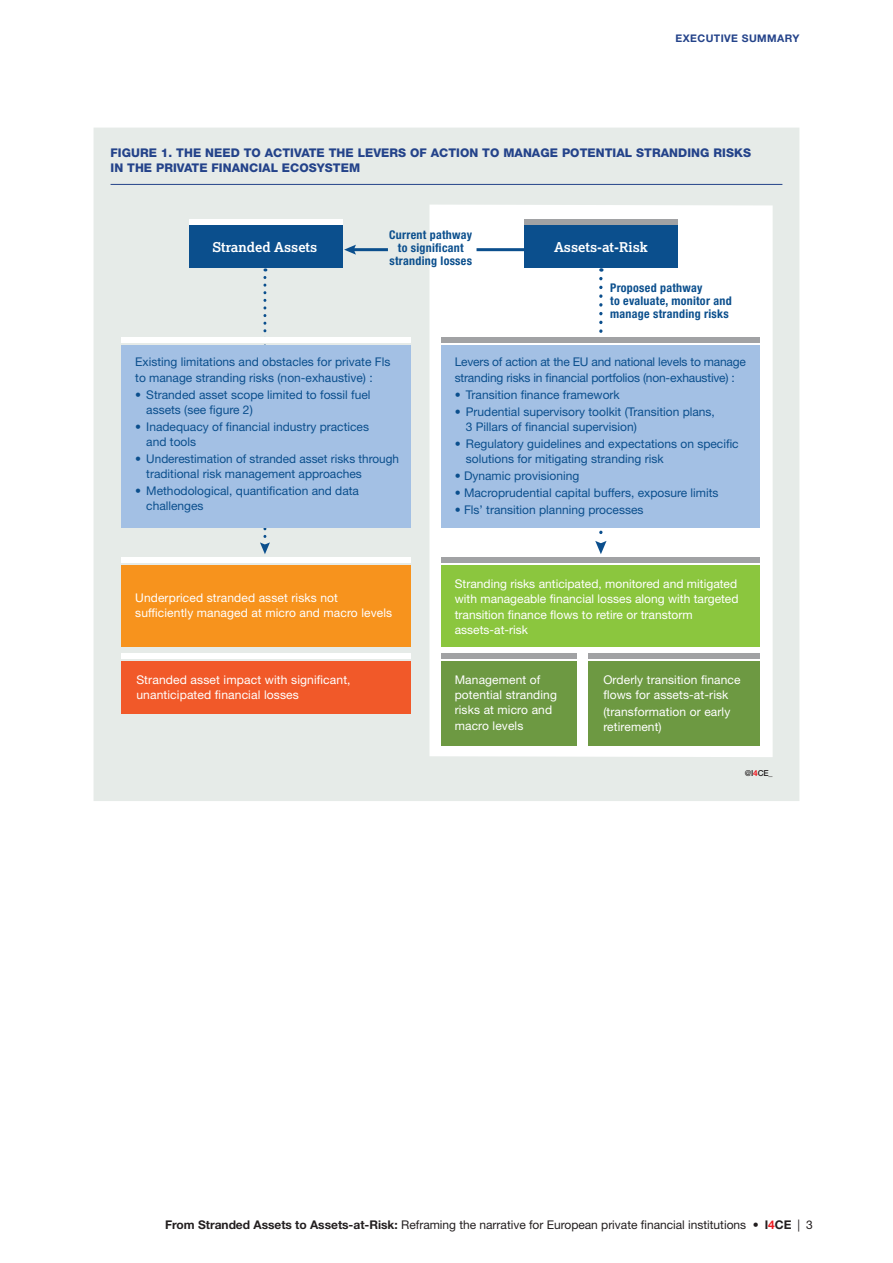
<style>
.page{position:relative;width:893px;height:1263px;background:#fff}
.page>*{position:absolute;margin:0;border:0;box-sizing:border-box;transform-origin:0 0}
.t1{font:700 13.5px "Lexia Da Ma";color:#fff}
.t2{font:12px/15.3px "Helvetica Neue LT Std";color:#0b4f8d}
.t3{font:12px/15.3px "Helvetica Neue LT Std";letter-spacing:.01em;color:#fff}
.T_imports_bleuLogo100{font:800 12px/14.2px "Helvetica Neue LT Std";letter-spacing:.005em;color:#24438a}
.t4{font:12px "Helvetica Neue LT Std";color:#231f20}
.t5{font:700 condensed 12px/12.8px "Helvetica Neue LT Std";letter-spacing:.02em;color:#0b4f8d;text-align:center}
.t6{font:700 10.5px "Helvetica Neue LT Std";color:#24438a}
.t7{font:500 8.25px "Helvetica Neue LT Std";color:#231f20}
.s1{font-weight:700;color:#ee1d23}
.s2{font-weight:700}
</style>
<div class="page">
<div style="left:94px;top:128px;width:705px;height:673px;background:#e6ebe8"></div>
<hr style="left:111px;top:184px;width:671px;height:1px;background:#24438a">
<svg style="left:429px;top:205px;width:344px;height:552px"></svg>
<svg style="left:260px;top:277px;width:10px;height:277px"></svg>
<svg style="left:595px;top:279px;width:11px;height:275px"></svg>
<div style="left:189px;top:226px;width:153px;height:42px;background:#0b4f8d"></div>
<div style="left:121px;top:345px;width:289px;height:182px;background:#a3c0e4"></div>
<div style="left:121px;top:565px;width:289px;height:82px;background:#f7931d"></div>
<div style="left:442px;top:565px;width:318px;height:82px;background:#8bc63e"></div>
<div style="left:442px;top:661px;width:135px;height:84px;background:#6d9942"></div>
<div style="left:524px;top:226px;width:153px;height:42px;background:#0b4f8d"></div>
<div style="left:442px;top:345px;width:318px;height:182px;background:#a3c0e4"></div>
<div style="left:589px;top:661px;width:171px;height:84px;background:#6d9942"></div>
<div style="left:442px;top:557px;width:318px;height:6px;background:#a1a2a4"></div>
<div style="left:442px;top:653px;width:135px;height:6px;background:#a1a2a4"></div>
<div style="left:524px;top:219px;width:153px;height:5px;background:#a1a2a4"></div>
<div style="left:442px;top:337px;width:318px;height:6px;background:#a1a2a4"></div>
<div style="left:121px;top:557px;width:289px;height:6px;background:#fff"></div>
<div style="left:121px;top:653px;width:289px;height:6px;background:#fff"></div>
<div style="left:189px;top:219px;width:153px;height:5px;background:#fff"></div>
<div style="left:121px;top:337px;width:289px;height:6px;background:#fff"></div>
<div style="left:589px;top:653px;width:171px;height:6px;background:#a1a2a4"></div>
<hr style="left:352px;top:248px;width:36px;height:3px;background:#0b4f8d">
<svg style="left:344px;top:245px;width:12px;height:10px"></svg>
<hr style="left:476px;top:248px;width:51px;height:3px;background:#0b4f8d">
<div style="left:121px;top:661px;width:289px;height:53px;background:#f15929"></div>
<p class="t6" style="left:676px;top:31px;width:16px">Executive</p>
<p class="t6" style="left:742px;top:31px;width:17px">Summary</p>
<p class="T_imports_bleuLogo100" style="left:111px;top:146px;width:642px">FIGURE 1. THE NEED TO ACTIVATE THE LEVERS OF ACTION TO MANAGE POTENTIAL STRANDING RISKS<br>IN THE PRIVATE FINANCIAL ECOSYSTEM</p>
<p class="t1" style="left:213px;top:239px;width:106px">Stranded Assets</p>
<p class="t5" style="left:389px;top:228px;width:84px">Current pathway to significant stranding losses</p>
<p class="t1" style="left:554px;top:239px;width:95px">Assets-at-Risk</p>
<p class="t5" style="left:610px;top:282px;width:123px;text-align:left">Proposed pathway<br>to evaluate, monitor and manage stranding risks</p>
<p class="t2" style="left:135px;top:354px;width:257px">Existing limitations and obstacles for private Fls to manage stranding risks (non-exhaustive) :</p>
<p class="t2" style="left:146px;top:386px;width:226px;text-indent:-11px">• Stranded asset scope limited to fossil fuel assets (see figure 2)</p>
<p class="t2" style="left:146px;top:419px;width:224px;text-indent:-11px">• Inadequacy of financial industry practices and tools</p>
<p class="t2" style="left:146px;top:451px;width:254px;text-indent:-11px">• Underestimation of stranded asset risks through traditional risk management approaches</p>
<p class="t2" style="left:146px;top:483px;width:214px;text-indent:-11px">• Methodological, quantification and data challenges</p>
<p class="t3" style="left:135px;top:590px;width:258px">Underpriced stranded asset risks not sufficiently managed at micro and macro levels</p>
<p class="t3" style="left:136px;top:672px;width:216px">Stranded asset impact with significant, unanticipated financial losses</p>
<p class="t2" style="left:455px;top:354px;width:293px">Levers of action at the EU and national levels to manage stranding risks in financial portfolios (non-exhaustive) :</p>
<p class="t2" style="left:455px;top:386px;width:167px">• Transition finance framework</p>
<p class="t2" style="left:466px;top:403px;width:251px;text-indent:-11px">• Prudential supervisory toolkit (Transition plans,<br>3 Pillars of financial supervision)</p>
<p class="t2" style="left:466px;top:436px;width:274px;text-indent:-11px">• Regulatory guidelines and expectations on specific solutions for mitigating stranding risk</p>
<p class="t2" style="left:455px;top:468px;width:126px">• Dynamic provisioning</p>
<p class="t2" style="left:455px;top:485px;width:265px">• Macroprudential capital buffers, exposure limits</p>
<p class="t2" style="left:455px;top:502px;width:190px">• Fls’ transition planning processes</p>
<p class="t3" style="left:455px;top:576px;width:285px">Stranding risks anticipated, monitored and mitigated with manageable financial losses along with targeted transition finance flows to retire or transtorm assets-at-risk</p>
<p class="t3" style="left:455px;top:672px;width:104px">Management of potential stranding risks at micro and macro levels</p>
<p class="t3" style="left:603px;top:672px;width:139px">Orderly transition finance flows for assets-at-risk</p>
<p class="t3" style="left:603px;top:704px;width:128px">(transformation or early retirement)</p>
<p class="t7" style="left:745px;top:768px;width:29px">@I<span class="s1">4</span>CE_</p>
<p class="t4" style="left:165px;top:1217px;width:649px"><span class="s2">From Stranded Assets to Assets-at-Risk:</span> Reframing the narrative for European private financial institutions • <span class="s2">I</span><span class="s1">4</span><span class="s2">CE</span> | 3</p>
</div>
